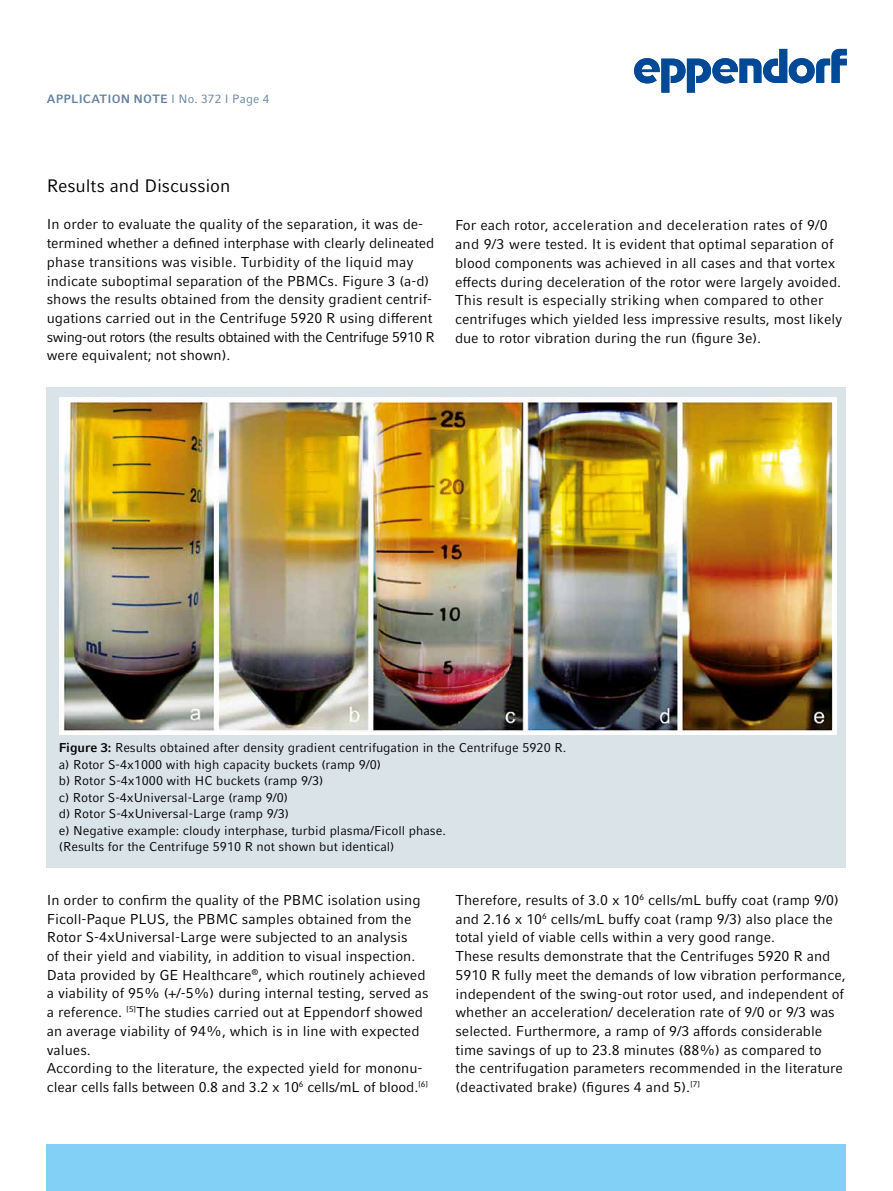
<style>
.page{position:relative;width:893px;height:1191px;background:#fff}
.page>*{position:absolute;margin:0;border:0;box-sizing:border-box;transform-origin:0 0}
.t1{font:18px "Compatil Factfor Eppendorf";letter-spacing:-.005em;color:#000}
.t2{font:14.25px/18.8px "Compatil Factfor Eppendorf";color:#000}
.t3{font:12.75px/16.5px "Compatil Factfor Eppendorf";color:#000}
.t4{font:700 12px "Compatil Factfor Eppendorf";letter-spacing:.015em;color:#63819e}
.s1{font-weight:400}
.s2{font-weight:700}
</style>
<div class="page">
<div style="left:47px;top:1144px;width:799px;height:47px;background:#82d0f5"></div>
<svg style="left:634px;top:49px;width:213px;height:44px"></svg>
<div style="left:47px;top:387px;width:799px;height:480px;background:#dae3e8"></div>
<img style="left:60px;top:398px;width:776px;height:336px">
<p class="t4" style="left:47px;top:91px;width:224px">APPLICATION NOTE <span class="s1">I No. 372 I Page 4</span></p>
<p class="t1" style="left:47px;top:175px;width:185px">Results and Discussion</p>
<p class="t2" style="left:47px;top:215px;width:390px">In order to evaluate the quality of the separation, it was de&shy;termined whether a defined interphase with clearly delineated phase transitions was visible. Turbidity of the liquid may indicate suboptimal separation of the PBMCs. Figure 3 (a-d) shows the results obtained from the density gradient centrif&shy;ugations carried out in the Centrifuge 5920 R using different swing-out rotors (the results obtained with the Centrifuge 5910 R were equivalent; not shown).</p>
<p class="t2" style="left:455px;top:216px;width:389px">For each rotor, acceleration and deceleration rates of 9/0 and 9/3 were tested. It is evident that optimal separation of blood components was achieved in all cases and that vortex effects during deceleration of the rotor were largely avoided.<br>This result is especially striking when compared to other centrifuges which yielded less impressive results, most likely due to rotor vibration during the run (figure 3e).</p>
<p class="t3" style="left:59px;top:739px;width:509px"><span class="s2">Figure 3:</span> Results obtained after density gradient centrifugation in the Centrifuge 5920 R. a) Rotor S-4x1000 with high capacity buckets (ramp 9/0)<br>b) Rotor S-4x1000 with HC buckets (ramp 9/3)<br>c) Rotor S-4xUniversal-Large (ramp 9/0)<br>d) Rotor S-4xUniversal-Large (ramp 9/3)<br>e) Negative example: cloudy interphase, turbid plasma/Ficoll phase.<br>(Results for the Centrifuge 5910 R not shown but identical)</p>
<p class="t2" style="left:47px;top:890px;width:383px">In order to confirm the quality of the PBMC isolation using Ficoll-Paque PLUS, the PBMC samples obtained from the Rotor S-4xUniversal-Large were subjected to an analysis<br>of their yield and viability, in addition to visual inspection.<br>Data provided by GE Healthcare<sup>®</sup>, which routinely achieved a viability of 95% (+/-5%) during internal testing, served as a reference. <sup>[5]</sup>The studies carried out at Eppendorf showed an average viability of 94%, which is in line with expected values.<br>According to the literature, the expected yield for mononu&shy;clear cells falls between 0.8 and 3.2 x 10<sup>6</sup> cells/mL of blood.<sup>[6]</sup></p>
<p class="t2" style="left:455px;top:890px;width:392px">Therefore, results of 3.0 x 10<sup>6</sup> cells/mL buffy coat (ramp 9/0) and 2.16 x 10<sup>6</sup> cells/mL buffy coat (ramp 9/3) also place the total yield of viable cells within a very good range.<br>These results demonstrate that the Centrifuges 5920 R and 5910 R fully meet the demands of low vibration performance, independent of the swing-out rotor used, and independent of whether an acceleration/ deceleration rate of 9/0 or 9/3 was selected. Furthermore, a ramp of 9/3 affords considerable time savings of up to 23.8 minutes (88%) as compared to<br>the centrifugation parameters recommended in the literature (deactivated brake) (figures 4 and 5).<sup>[7]</sup></p>
</div>
